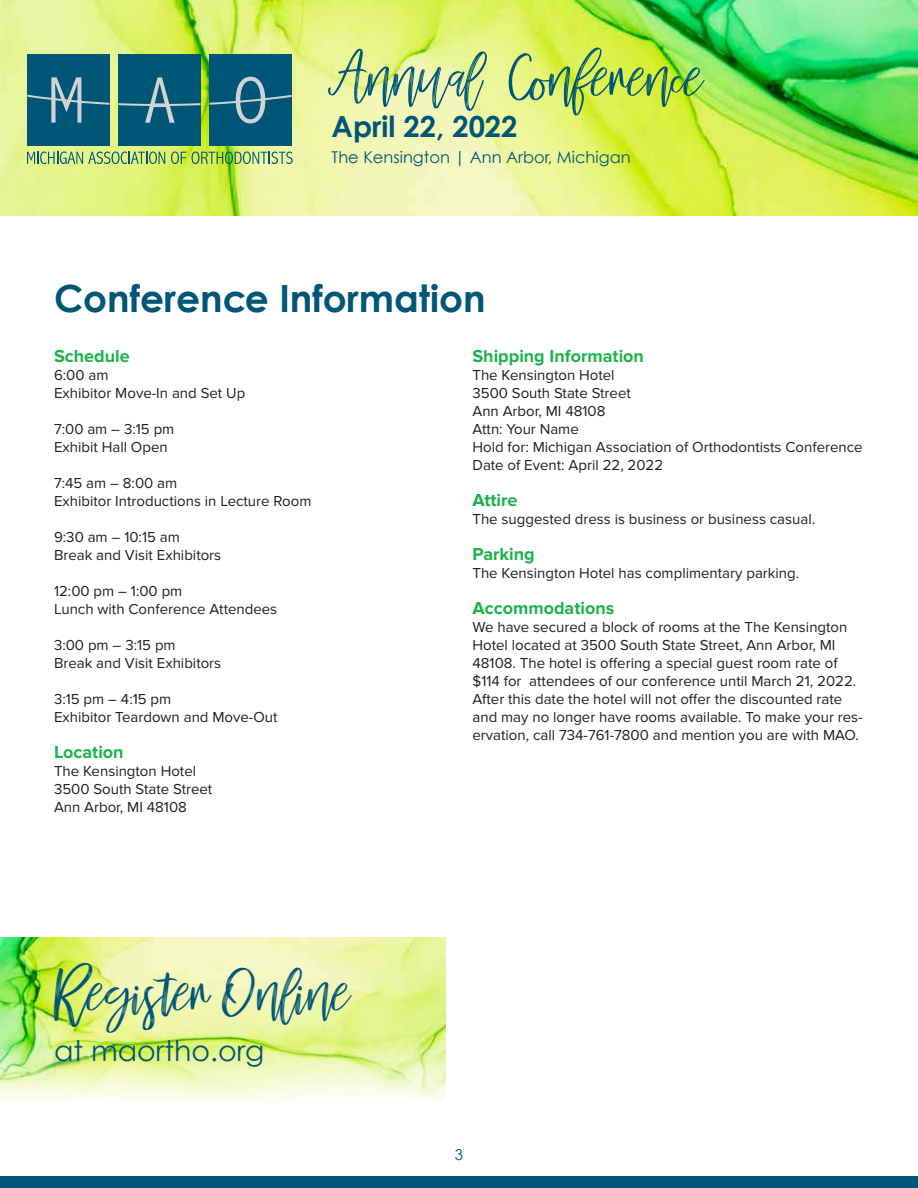
<style>
.page{position:relative;width:918px;height:1188px;background:#fff}
.page>*{position:absolute;margin:0;border:0;box-sizing:border-box;transform-origin:0 0}
.t1{font:51.3px "mellonydrybrush";color:#005676}
.t2{font:49.5px "mellonydrybrush";color:#005676}
.t3{font:700 37.5px "Century Gothic";color:#005676}
.t4{font:700 29.1px "Century Gothic";color:#005676}
.t5{font:28.5px "Century Gothic";color:#005676}
.t6{font:700 18px "Proxima Nova";color:#1bb24b}
.t7{font:16.2px "Century Gothic";color:#005676}
.t8{font:15px/18px "Proxima Nova";color:#231f20}
.t9{font:15px "Century Gothic";color:#005676}
</style>
<div class="page">
<div style="left:0;top:1176px;width:918px;height:12px;background:#005676"></div>
<img style="left:0;top:0;width:918px;height:216px">
<div style="left:27px;top:54px;width:83px;height:92px;background:#005676"></div>
<div style="left:118px;top:54px;width:83px;height:92px;background:#005676"></div>
<div style="left:209px;top:54px;width:83px;height:92px;background:#005676"></div>
<svg style="left:27px;top:152px;width:138px;height:12px;background:#98c07f"></svg>
<svg style="left:171px;top:152px;width:122px;height:12px"></svg>
<svg style="left:27px;top:77px;width:83px;height:46px"></svg>
<svg style="left:118px;top:77px;width:83px;height:46px"></svg>
<svg style="left:209px;top:77px;width:83px;height:46px"></svg>
<img style="left:0;top:938px;width:446px;height:163px">
<h1 class="t1" style="left:328px;top:48px;width:377px">Annual Conference</h1>
<h3 class="t4" style="left:332px;top:108px;width:188px">April 22, 2022</h3>
<p class="t7" style="left:332px;top:147px;width:301px">The Kensington | Ann Arbor, Michigan</p>
<h3 class="t3" style="left:54px;top:274px;width:433px">Conference Information</h3>
<p class="t6" style="left:472px;top:346px;width:173px">Shipping Information</p>
<p class="t8" style="left:472px;top:367px;width:392px">The Kensington Hotel<br>3500 South State Street<br>Ann Arbor, MI 48108<br>Attn: Your Name<br>Hold for: Michigan Association of Orthodontists Conference<br>Date of Event: April 22, 2022</p>
<p class="t6" style="left:472px;top:490px;width:47px">Attire</p>
<p class="t8" style="left:472px;top:511px;width:344px">The suggested dress is business or business casual.</p>
<p class="t6" style="left:472px;top:544px;width:64px">Parking</p>
<p class="t8" style="left:472px;top:565px;width:328px">The Kensington Hotel has complimentary parking.</p>
<p class="t6" style="left:472px;top:598px;width:143px">Accommodations</p>
<p class="t8" style="left:472px;top:619px;width:392px">We have secured a block of rooms at the The Kensington Hotel located at 3500 South State Street, Ann Arbor, MI 48108. The hotel is offering a special guest room rate of $114 for attendees of our conference until March 21, 2022.<br>After this date the hotel will not offer the discounted rate and may no longer have rooms available. To make your res&shy;ervation, call 734-761-7800 and mention you are with MAO.</p>
<p class="t6" style="left:54px;top:346px;width:77px">Schedule</p>
<p class="t8" style="left:54px;top:367px;width:193px">6:00 am<br>Exhibitor Move-In and Set Up</p>
<p class="t8" style="left:54px;top:421px;width:122px">7:00 am – 3:15 pm<br>Exhibit Hall Open</p>
<p class="t8" style="left:54px;top:475px;width:259px">7:45 am – 8:00 am<br>Exhibitor Introductions in Lecture Room</p>
<p class="t8" style="left:54px;top:529px;width:169px">9:30 am – 10:15 am<br>Break and Visit Exhibitors</p>
<p class="t8" style="left:54px;top:583px;width:225px">12:00 pm – 1:00 pm<br>Lunch with Conference Attendees</p>
<p class="t8" style="left:54px;top:637px;width:169px">3:00 pm – 3:15 pm<br>Break and Visit Exhibitors</p>
<p class="t8" style="left:54px;top:691px;width:225px">3:15 pm – 4:15 pm<br>Exhibitor Teardown and Move-Out</p>
<p class="t6" style="left:54px;top:742px;width:71px">Location</p>
<p class="t8" style="left:54px;top:763px;width:160px">The Kensington Hotel<br>3500 South State Street<br>Ann Arbor, MI 48108</p>
<h2 class="t2" style="left:54px;top:964px;width:298px">Register Online</h2>
<h3 class="t5" style="left:54px;top:1034px;width:212px">at maortho.org</h3>
<p class="t9" style="left:455px;top:1146px;width:10px">3</p>
</div>
